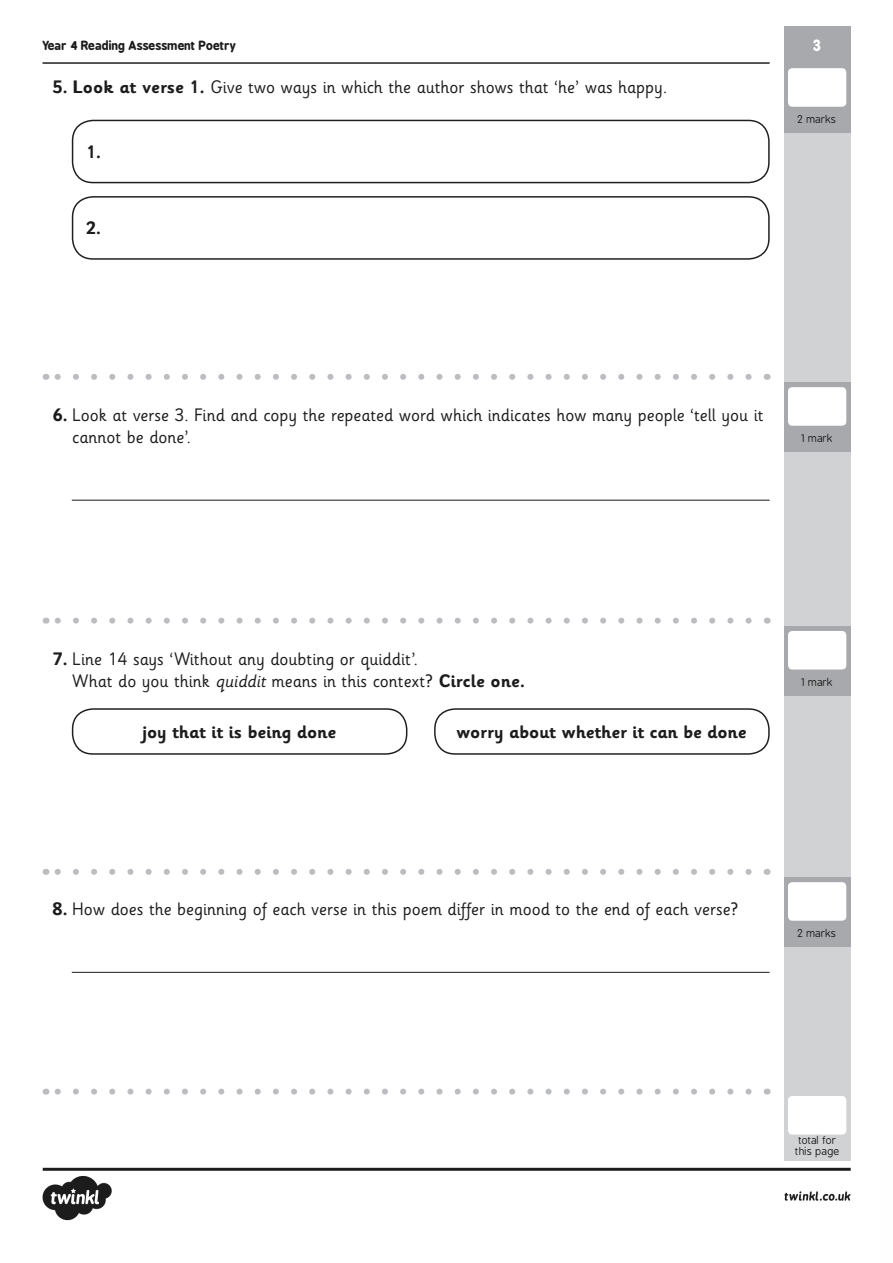
<style>
.page{position:relative;width:893px;height:1263px;background:#fff}
.page>*{position:absolute;margin:0;border:0;box-sizing:border-box;transform-origin:0 0}
.t1{font:18px/22.5px "Sassoon Infant Rg";color:#1c1c1c}
.t2{font:700 18px "Sassoon Infant Rg";letter-spacing:-.01em;color:#1c1c1c}
.Marks{font:700 15px "B Preplay";color:#fff}
.t3{font:700 12px "B Preplay";color:#1c1c1c}
.Marks-2{font:10.5px "B Preplay";color:#1c1c1c}
.Marks-3{font:10.5px "B Preplay";letter-spacing:-.025em;color:#1c1c1c}
.s1{font-weight:700}
.s2{font-style:italic}
</style>
<div class="page">
<div style="left:784px;top:41px;width:66px;height:1120px;background:#d1d2d4"></div>
<img style="left:42px;top:1167px;width:809px;height:54px">
<div style="left:784px;top:26px;width:66px;height:38px;background:#a8a9ad"></div>
<hr style="left:43px;top:62px;width:727px;height:2px;background:#231f20">
<div style="left:788px;top:1096px;width:58px;height:38px;background:#fff;border-radius:4px"></div>
<svg style="left:55px;top:1088px;width:694px;height:6px"></svg>
<div style="left:784px;top:626px;width:66px;height:70px;background:#a8a9ad"></div>
<div style="left:788px;top:631px;width:58px;height:38px;background:#fff;border-radius:4px"></div>
<svg style="left:55px;top:618px;width:694px;height:6px"></svg>
<div style="left:72px;top:708px;width:335px;height:47px;border:2px solid #231f20;border-radius:20px"></div>
<div style="left:434px;top:708px;width:336px;height:47px;border:2px solid #231f20;border-radius:20px"></div>
<div style="left:784px;top:878px;width:66px;height:69px;background:#a8a9ad"></div>
<div style="left:788px;top:882px;width:58px;height:39px;background:#fff;border-radius:4px"></div>
<svg style="left:55px;top:869px;width:694px;height:6px"></svg>
<hr style="left:72px;top:972px;width:698px;height:1px;background:#1c1c1c">
<div style="left:784px;top:64px;width:66px;height:69px;background:#a8a9ad"></div>
<div style="left:788px;top:68px;width:58px;height:39px;background:#fff;border-radius:4px"></div>
<div style="left:72px;top:120px;width:698px;height:63px;border:2px solid #231f20;border-radius:21px"></div>
<div style="left:72px;top:196px;width:698px;height:64px;border:2px solid #231f20;border-radius:21px"></div>
<div style="left:784px;top:383px;width:66px;height:69px;background:#a8a9ad"></div>
<div style="left:788px;top:387px;width:58px;height:39px;background:#fff;border-radius:4px"></div>
<svg style="left:55px;top:374px;width:694px;height:6px"></svg>
<hr style="left:72px;top:500px;width:698px;height:1px;background:#1c1c1c">
<p class="t3" style="left:43px;top:38px;width:195px">Year 4 Reading Assessment Poetry</p>
<p class="Marks" style="left:813px;top:36px;width:10px">3</p>
<p class="t1" style="left:53px;top:77px;width:616px"><span class="s1">5. Look at verse 1.</span> Give two ways in which the author shows that ‘he’ was happy.</p>
<p class="t2" style="left:86px;top:142px;width:17px">1.</p>
<p class="t2" style="left:86px;top:218px;width:17px">2.</p>
<p class="Marks-2" style="left:798px;top:114px;width:40px">2 marks</p>
<p class="t1" style="left:72px;top:404px;width:693px;text-indent:-20px"><span class="s1">6.</span> Look at verse 3. Find and copy the repeated word which indicates how many people ‘tell you it cannot be done’.</p>
<p class="Marks-2" style="left:801px;top:433px;width:33px">1 mark</p>
<p class="t1" style="left:72px;top:648px;width:455px;text-indent:-20px"><span class="s1">7.</span> Line 14 says ‘Without any doubting or quiddit’.<br>What do you think <span class="s2">quiddit</span> means in this context? <span class="s1">Circle one.</span></p>
<p class="t2" style="left:142px;top:722px;width:196px">joy that it is being done</p>
<p class="t2" style="left:456px;top:722px;width:292px">worry about whether it can be done</p>
<p class="Marks-2" style="left:801px;top:676px;width:33px">1 mark</p>
<p class="t1" style="left:53px;top:899px;width:687px"><span class="s1">8.</span> How does the beginning of each verse in this poem differ in mood to the end of each verse?</p>
<p class="Marks-2" style="left:798px;top:928px;width:40px">2 marks</p>
<p class="Marks-3" style="left:799px;top:1135px;width:40px">total for</p>
<p class="Marks-2" style="left:795px;top:1145px;width:46px">this page</p>
</div>
